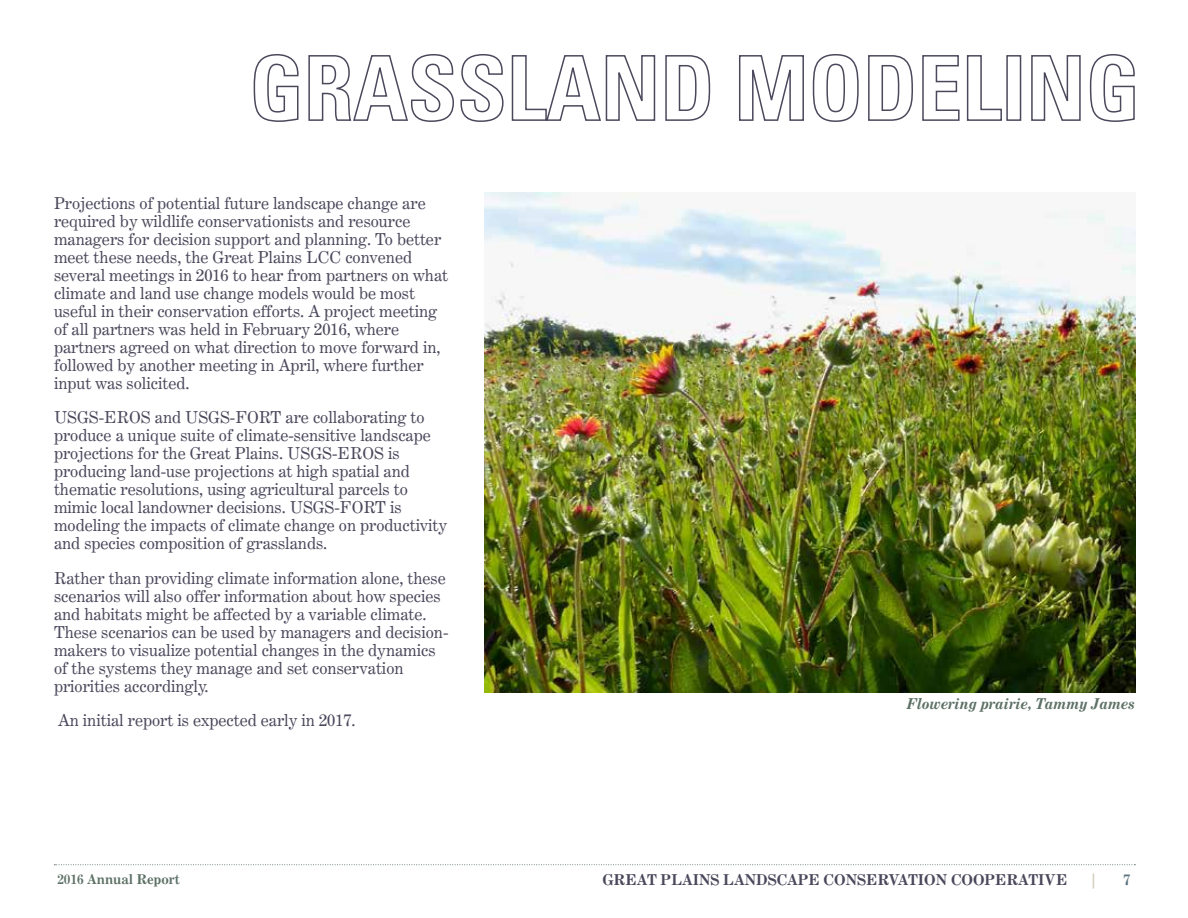
<style>
.page{position:relative;width:1188px;height:918px;background:#fff}
.page>*{position:absolute;margin:0;border:0;box-sizing:border-box;transform-origin:0 0}
.t1{font:16.5px/18px "Century Expanded BT";color:#4a485b}
.t2{font:700 15px "Century Expanded BT";color:#4a485b}
.t3{font:italic 700 15px "Century Expanded BT";color:#5d7166}
.t4{font:700 15px "Century Expanded BT";color:#d1cabb}
.t5{font:700 15px "Century Expanded BT";color:#5a737f}
.t6{font:700 13.5px "Century Expanded BT";color:#5d7166}
</style>
<div class="page">
<svg style="left:54px;top:864px;width:1081px;height:1px"></svg>
<svg style="left:253px;top:54px;width:882px;height:68px"></svg>
<img style="left:485px;top:193px;width:650px;height:499px">
<p class="t1" style="left:54px;top:194px;width:396px">Projections of potential future landscape change are required by wildlife conservationists and resource managers for decision support and planning. To better meet these needs, the Great Plains LCC convened several meetings in 2016 to hear from partners on what climate and land use change models would be most useful in their conservation efforts. A project meeting of all partners was held in February 2016, where partners agreed on what direction to move forward in, followed by another meeting in April, where further input was solicited.</p>
<p class="t1" style="left:54px;top:408px;width:395px">USGS-EROS and USGS-FORT are collaborating to produce a unique suite of climate-sensitive landscape projections for the Great Plains. USGS-EROS is producing land-use projections at high spatial and thematic resolutions, using agricultural parcels to mimic local landowner decisions. USGS-FORT is modeling the impacts of climate change on productivity and species composition of grasslands.</p>
<p class="t1" style="left:54px;top:569px;width:396px">Rather than providing climate information alone, these scenarios will also offer information about how species and habitats might be affected by a variable climate.<br>These scenarios can be used by managers and decision&shy;makers to visualize potential changes in the dynamics of the systems they manage and set conservation priorities accordingly.</p>
<p class="t1" style="left:58px;top:711px;width:299px">An initial report is expected early in 2017.</p>
<p class="t3" style="left:907px;top:694px;width:230px">Flowering prairie, Tammy James</p>
<p class="t6" style="left:57px;top:871px;width:124px">2016 ANNUAL REPORT</p>
<p class="t2" style="left:602px;top:870px;width:467px">GREAT PLAINS LANDSCAPE CONSERVATION COOPERATIVE</p>
<p class="t4" style="left:1090px;top:870px;width:9px">|</p>
<p class="t5" style="left:1123px;top:870px;width:9px">7</p>
</div>
